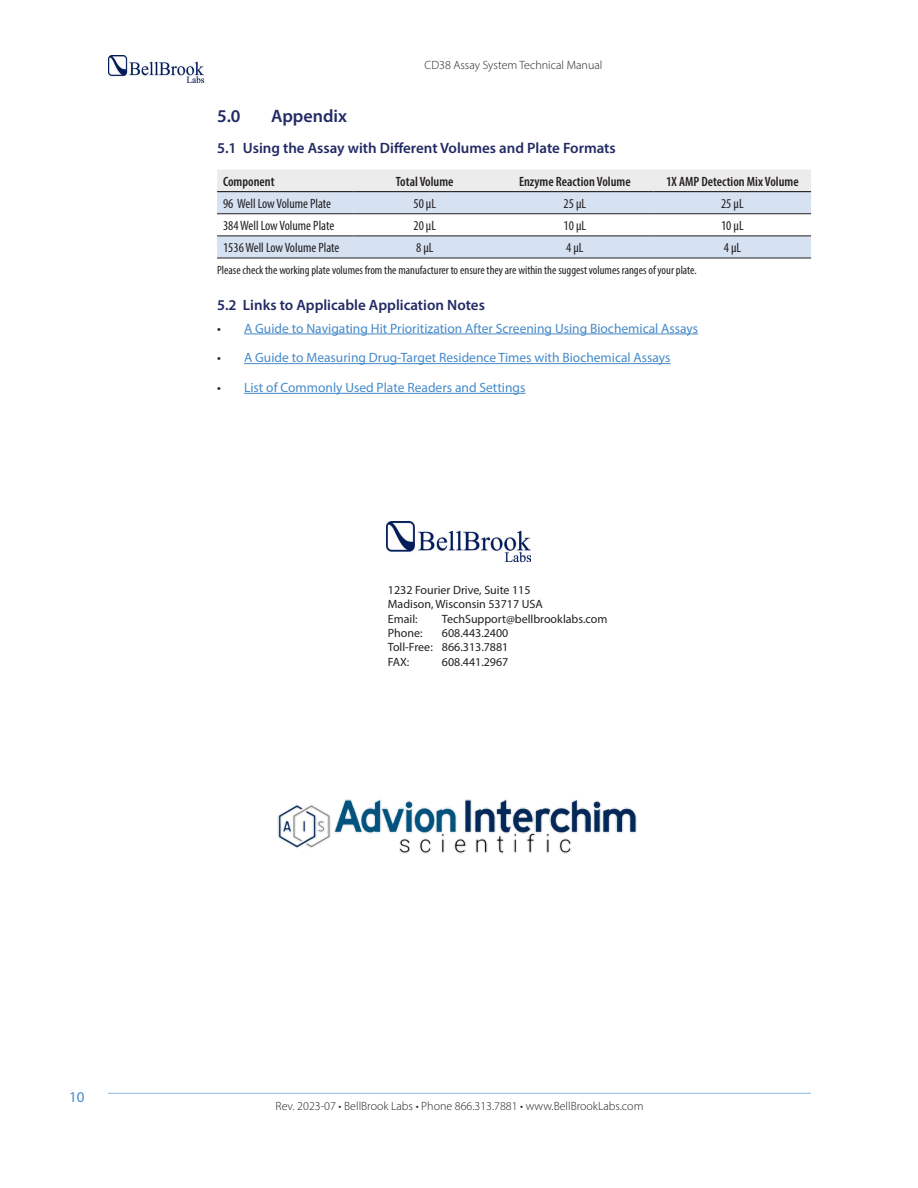
<style>
.page{position:relative;width:918px;height:1188px;background:#fff}
.page>*{position:absolute;margin:0;border:0;box-sizing:border-box;transform-origin:0 0}
.Table_Placeholder{font:600 18px "Myriad Pro";color:#222a64}
.Heading_2{font:600 15px "Myriad Pro";color:#222a64}
.t1{font:15px "Myriad Pro";color:#468ac9}
.t2{font:13.5px "Myriad Pro";color:#468ac9}
.TableTextLeft{font:condensed 13.5px "Myriad Pro";color:#231f20}
.TableHeadCenter{font:600 condensed 13.5px "Myriad Pro";color:#231f20}
.TableTextCenter{font:condensed 13.5px "Myriad Pro";color:#231f20}
.TableHeadLeft{font:600 condensed 13.5px "Myriad Pro";color:#231f20}
.Cover_Footer{font:12px "Myriad Pro";color:#231f20}
.Table_Footnote{font:condensed 12px "Myriad Pro";color:#231f20}
.t3{font:300 12px "Myriad Pro";color:#231f20}
.s1{color:#231f20}
</style>
<div class="page">
<hr style="left:108px;top:1093px;width:703px;height:1px;background:#8bb6e1">
<img style="left:109px;top:56px;width:95px;height:26px">
<hr style="left:244px;top:334px;width:454px;height:1px;background:#468ac9">
<hr style="left:244px;top:363px;width:427px;height:1px;background:#468ac9">
<hr style="left:244px;top:393px;width:281px;height:1px;background:#468ac9">
<svg style="left:217px;top:170px;width:594px;height:88px"></svg>
<hr style="left:217px;top:213px;width:136px;height:1px;background:#231f20">
<hr style="left:353px;top:213px;width:143px;height:1px;background:#231f20">
<hr style="left:496px;top:213px;width:158px;height:1px;background:#231f20">
<hr style="left:654px;top:213px;width:157px;height:1px;background:#231f20">
<hr style="left:217px;top:236px;width:136px;height:1px;background:#231f20">
<hr style="left:353px;top:236px;width:143px;height:1px;background:#231f20">
<hr style="left:496px;top:236px;width:158px;height:1px;background:#231f20">
<hr style="left:654px;top:236px;width:157px;height:1px;background:#231f20">
<hr style="left:217px;top:258px;width:136px;height:1px;background:#231f20">
<hr style="left:353px;top:258px;width:143px;height:1px;background:#231f20">
<hr style="left:496px;top:258px;width:158px;height:1px;background:#231f20">
<hr style="left:654px;top:258px;width:157px;height:1px;background:#231f20">
<hr style="left:217px;top:191px;width:136px;height:1px;background:#231f20">
<hr style="left:353px;top:191px;width:143px;height:1px;background:#231f20">
<hr style="left:496px;top:191px;width:158px;height:1px;background:#231f20">
<hr style="left:654px;top:191px;width:157px;height:1px;background:#231f20">
<img style="left:386px;top:522px;width:144px;height:39px">
<img style="left:277px;top:799px;width:360px;height:55px">
<p class="t3" style="left:425px;top:58px;width:179px">CD38 Assay System Technical Manual</p>
<p class="Table_Placeholder" style="left:217px;top:104px;width:25px">5.0</p>
<p class="Table_Placeholder" style="left:271px;top:104px;width:77px">Appendix</p>
<p class="Heading_2" style="left:217px;top:138px;width:400px">5.1 Using the Assay with Different Volumes and Plate Formats</p>
<p class="TableHeadLeft" style="left:223px;top:173px;width:53px">Component</p>
<p class="TableHeadCenter" style="left:396px;top:173px;width:59px">Total Volume</p>
<p class="TableHeadCenter" style="left:519px;top:173px;width:113px">Enzyme Reaction Volume</p>
<p class="TableHeadCenter" style="left:666px;top:173px;width:134px">1X AMP Detection Mix Volume</p>
<p class="TableTextLeft" style="left:223px;top:195px;width:110px">96 Well Low Volume Plate</p>
<p class="TableTextCenter" style="left:413px;top:195px;width:24px">50 µL</p>
<p class="TableTextCenter" style="left:564px;top:195px;width:24px">25 µL</p>
<p class="TableTextCenter" style="left:721px;top:195px;width:24px">25 µL</p>
<p class="TableTextLeft" style="left:223px;top:217px;width:113px">384 Well Low Volume Plate</p>
<p class="TableTextCenter" style="left:413px;top:217px;width:24px">20 µL</p>
<p class="TableTextCenter" style="left:564px;top:217px;width:24px">10 µL</p>
<p class="TableTextCenter" style="left:721px;top:217px;width:24px">10 µL</p>
<p class="TableTextLeft" style="left:223px;top:239px;width:118px">1536 Well Low Volume Plate</p>
<p class="TableTextCenter" style="left:416px;top:239px;width:19px">8 µL</p>
<p class="TableTextCenter" style="left:566px;top:239px;width:19px">4 µL</p>
<p class="TableTextCenter" style="left:724px;top:239px;width:19px">4 µL</p>
<p class="Table_Footnote" style="left:217px;top:262px;width:481px">Please check the working plate volumes from the manufacturer to ensure they are within the suggest volumes ranges of your plate.</p>
<p class="Heading_2" style="left:217px;top:295px;width:269px">5.2 Links to Applicable Application Notes</p>
<p class="t2" style="left:217px;top:320px;width:483px"><span class="s1">•</span> A Guide to Navigating Hit Prioritization After Screening Using Biochemical Assays</p>
<p class="t2" style="left:217px;top:349px;width:455px"><span class="s1">•</span> A Guide to Measuring Drug-Target Residence Times with Biochemical Assays</p>
<p class="t2" style="left:217px;top:379px;width:310px"><span class="s1">•</span> List of Commonly Used Plate Readers and Settings</p>
<p class="Cover_Footer" style="left:388px;top:582px;width:144px">1232 Fourier Drive, Suite 115</p>
<p class="Cover_Footer" style="left:388px;top:597px;width:156px">Madison, Wisconsin 53717 USA</p>
<p class="Cover_Footer" style="left:388px;top:611px;width:31px">Email:</p>
<p class="Cover_Footer" style="left:442px;top:611px;width:167px">TechSupport@bellbrooklabs.com</p>
<p class="Cover_Footer" style="left:388px;top:626px;width:36px">Phone:</p>
<p class="Cover_Footer" style="left:442px;top:626px;width:68px">608.443.2400</p>
<p class="Cover_Footer" style="left:388px;top:640px;width:122px">Toll-Free: 866.313.7881</p>
<p class="Cover_Footer" style="left:388px;top:654px;width:23px">FAX:</p>
<p class="Cover_Footer" style="left:442px;top:654px;width:68px">608.441.2967</p>
<p class="t1" style="left:69px;top:1088px;width:17px">10</p>
<p class="t3" style="left:276px;top:1099px;width:369px">Rev. 2023-07 • BellBrook Labs • Phone 866.313.7881 • www.BellBrookLabs.com</p>
</div>
